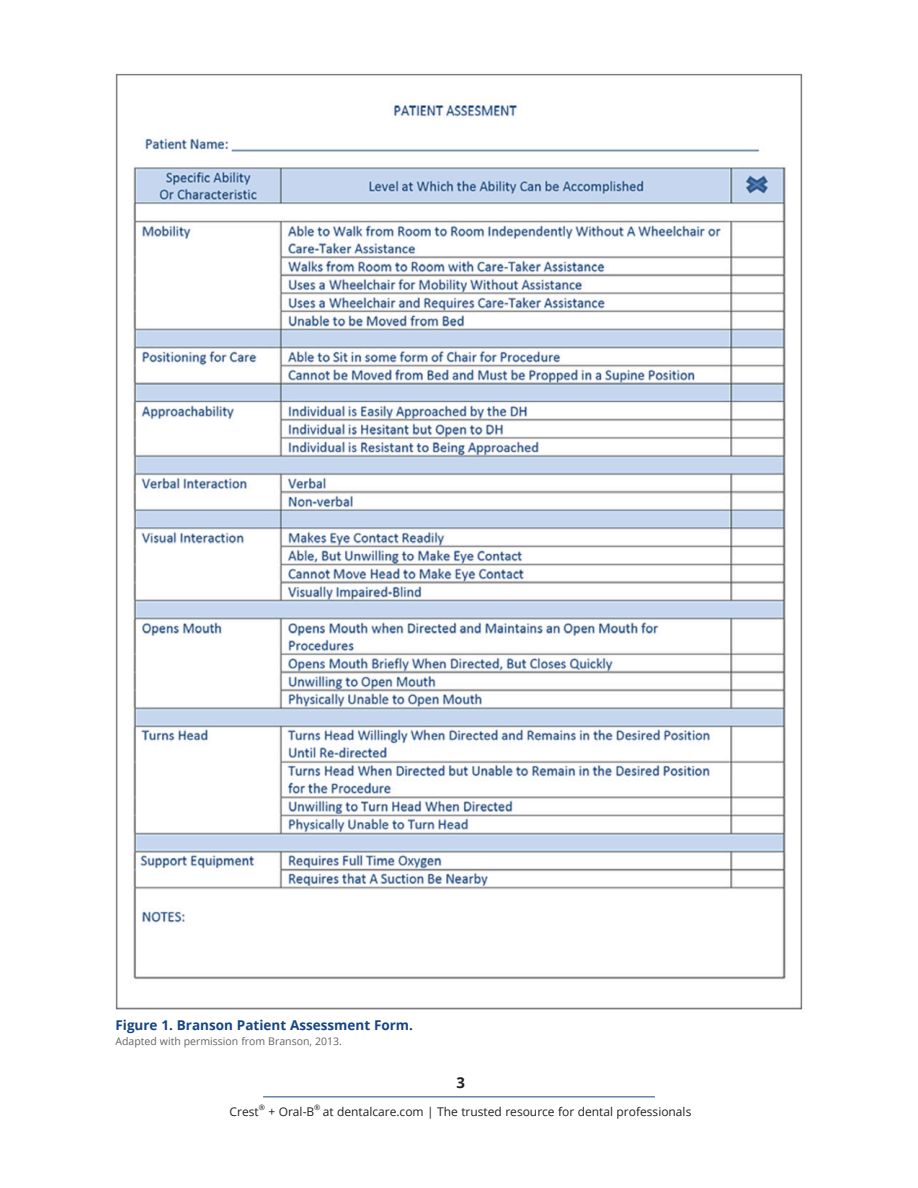
<style>
.page{position:relative;width:918px;height:1188px;background:#fff}
.page>*{position:absolute;margin:0;border:0;box-sizing:border-box;transform-origin:0 0}
.t1{font:700 15px "Open Sans";color:#231f20}
.Figure{font:700 13.5px "Open Sans";color:#164481}
.t2{font:12px "Open Sans";color:#231f20}
.Figure-2{font:10.5px "Open Sans";color:#636366}
.t3{font:7.5px "Open Sans";color:#231f20}
</style>
<div class="page">
<hr style="left:263px;top:1096px;width:392px;height:1px;background:#164481">
<img style="left:115px;top:73px;width:688px;height:937px">
<p class="Figure" style="left:115px;top:1015px;width:299px">Figure 1. Branson Patient Assessment Form.</p>
<p class="Figure-2" style="left:115px;top:1034px;width:228px">Adapted with permission from Branson, 2013.</p>
<p class="t1" style="left:456px;top:1072px;width:10px">3</p>
<p class="t2" style="left:230px;top:1103px;width:31px">Crest</p>
<p class="t3" style="left:259px;top:1102px;width:8px">®</p>
<p class="t2" style="left:268px;top:1103px;width:47px">+ Oral-B</p>
<p class="t3" style="left:314px;top:1102px;width:8px">®</p>
<p class="t2" style="left:323px;top:1103px;width:370px">at dentalcare.com | The trusted resource for dental professionals</p>
</div>
